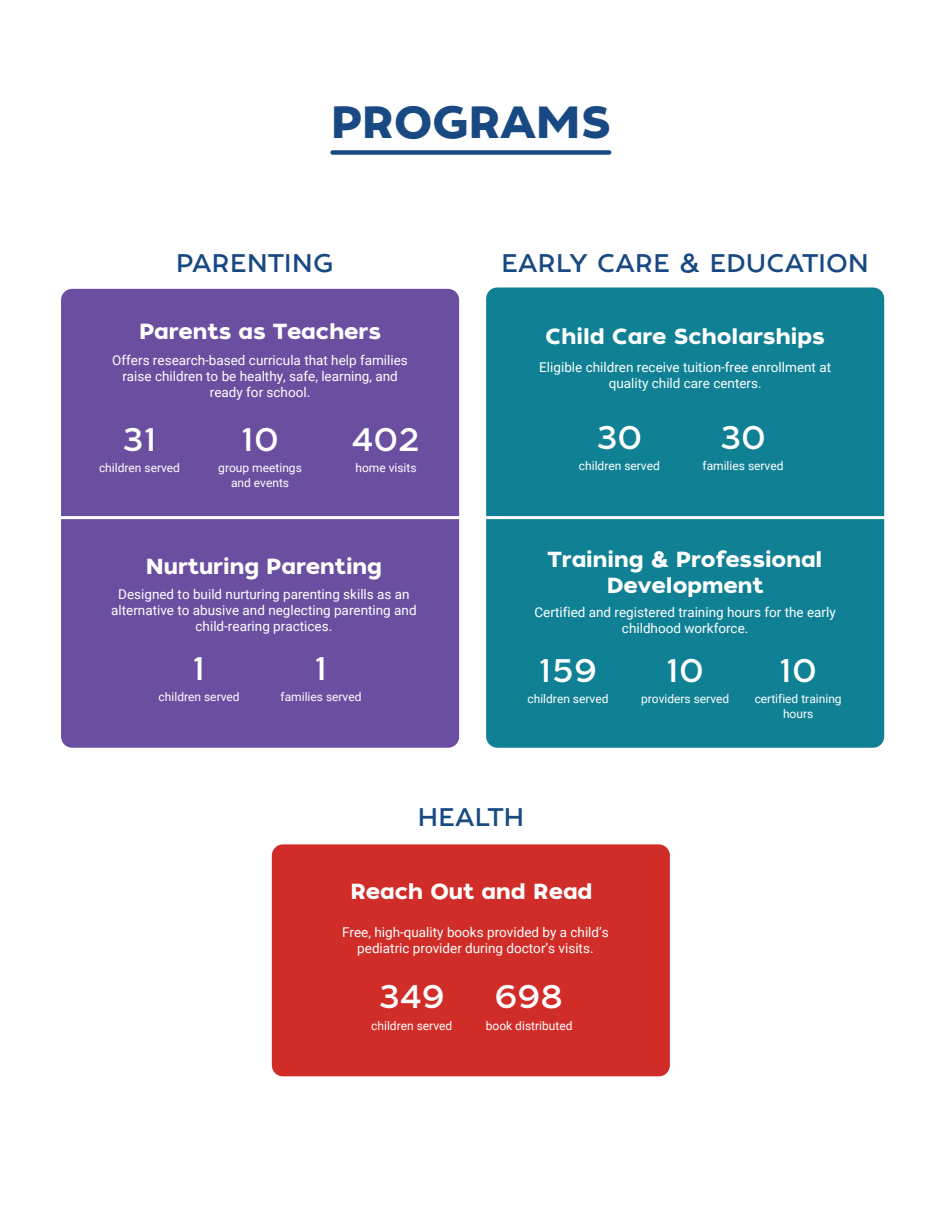
<style>
.page{position:relative;width:945px;height:1215px;background:#fff}
.page>*{position:absolute;margin:0;border:0;box-sizing:border-box;transform-origin:0 0}
.t1{font:45px "Tide Sans 600 Bunny";color:#194982}
.t2{font:32.7px "Tide Sans 400 Lil Dude";color:#fff}
.t3{font:25.5px "Tide Sans 400 Lil Dude";color:#194982}
.t4{font:25.5px "Tide Sans 400 Lil Dude";color:#184b81}
.t5{font:21.75px/26.1px "Tide Sans 600 Bunny";color:#fff;text-align:center}
.t6{font:13.5px/16.2px "Roboto";color:#fff;text-align:center}
.t7{font:12px/14.4px "Roboto";color:#fff;text-align:center}
</style>
<div class="page">
<div style="left:333px;top:150px;width:276px;height:5px;background:#194982"></div>
<div style="left:61px;top:289px;width:398px;height:459px;background:#6a4fa0;border-radius:11px"></div>
<hr style="left:58px;top:516px;width:404px;height:3px;background:#fff">
<div style="left:486px;top:288px;width:398px;height:460px;background:#108195;border-radius:11px"></div>
<hr style="left:483px;top:516px;width:404px;height:3px;background:#fff">
<div style="left:272px;top:844px;width:398px;height:232px;background:#d12d28;border-radius:11px"></div>
<h1 class="t1" style="left:331px;top:93px;width:282px">PROGRAMS</h1>
<h3 class="t3" style="left:176px;top:247px;width:159px">PARENTING</h3>
<h3 class="t3" style="left:501px;top:246px;width:370px">EARLY CARE &amp; EDUCATION</h3>
<h3 class="t5" style="left:139px;top:320px;width:244px">Parents as Teachers</h3>
<p class="t6" style="left:112px;top:351px;width:297px">Offers research-based curricula that help families raise children to be healthy, safe, learning, and ready for school.</p>
<h2 class="t2" style="left:122px;top:419px;width:36px">31</h2>
<h2 class="t2" style="left:241px;top:419px;width:39px">10</h2>
<h2 class="t2" style="left:352px;top:419px;width:70px">402</h2>
<p class="t7" style="left:355px;top:460px;width:63px">home visits</p>
<p class="t7" style="left:99px;top:460px;width:83px">children served</p>
<p class="t7" style="left:218px;top:460px;width:85px">group meetings and events</p>
<h3 class="t5" style="left:146px;top:554px;width:238px">Nurturing Parenting</h3>
<p class="t6" style="left:111px;top:585px;width:307px">Designed to build nurturing parenting skills as an alternative to abusive and neglecting parenting and child-rearing practices.</p>
<h2 class="t2" style="left:315px;top:648px;width:14px">1</h2>
<p class="t7" style="left:281px;top:689px;width:83px">families served</p>
<h2 class="t2" style="left:193px;top:648px;width:14px">1</h2>
<p class="t7" style="left:159px;top:689px;width:83px">children served</p>
<h3 class="t5" style="left:546px;top:324px;width:281px">Child Care Scholarships</h3>
<p class="t6" style="left:539px;top:358px;width:293px">Eligible children receive tuition-free enrollment at quality child care centers.</p>
<h2 class="t2" style="left:596px;top:417px;width:48px">30</h2>
<p class="t7" style="left:579px;top:459px;width:83px">children served</p>
<h2 class="t2" style="left:720px;top:417px;width:48px">30</h2>
<p class="t7" style="left:703px;top:459px;width:83px">families served</p>
<h3 class="t5" style="left:548px;top:547px;width:276px">Training &amp; Professional<br>Development</h3>
<p class="t6" style="left:535px;top:604px;width:303px">Certified and registered training hours for the early childhood workforce.</p>
<h2 class="t2" style="left:539px;top:650px;width:60px">159</h2>
<p class="t7" style="left:527px;top:691px;width:83px">children served</p>
<h2 class="t2" style="left:666px;top:650px;width:39px">10</h2>
<p class="t7" style="left:641px;top:691px;width:90px">providers served</p>
<h2 class="t2" style="left:779px;top:650px;width:39px">10</h2>
<p class="t7" style="left:755px;top:691px;width:89px">certified training hours</p>
<h3 class="t4" style="left:417px;top:801px;width:108px">HEALTH</h3>
<h3 class="t5" style="left:350px;top:879px;width:244px">Reach Out and Read</h3>
<p class="t6" style="left:342px;top:924px;width:268px">Free, high-quality books provided by a child’s pediatric provider during doctor’s visits.</p>
<h2 class="t2" style="left:379px;top:976px;width:67px">349</h2>
<p class="t7" style="left:371px;top:1018px;width:83px">children served</p>
<h2 class="t2" style="left:495px;top:976px;width:70px">698</h2>
<p class="t7" style="left:486px;top:1018px;width:88px">book distributed</p>
</div>
